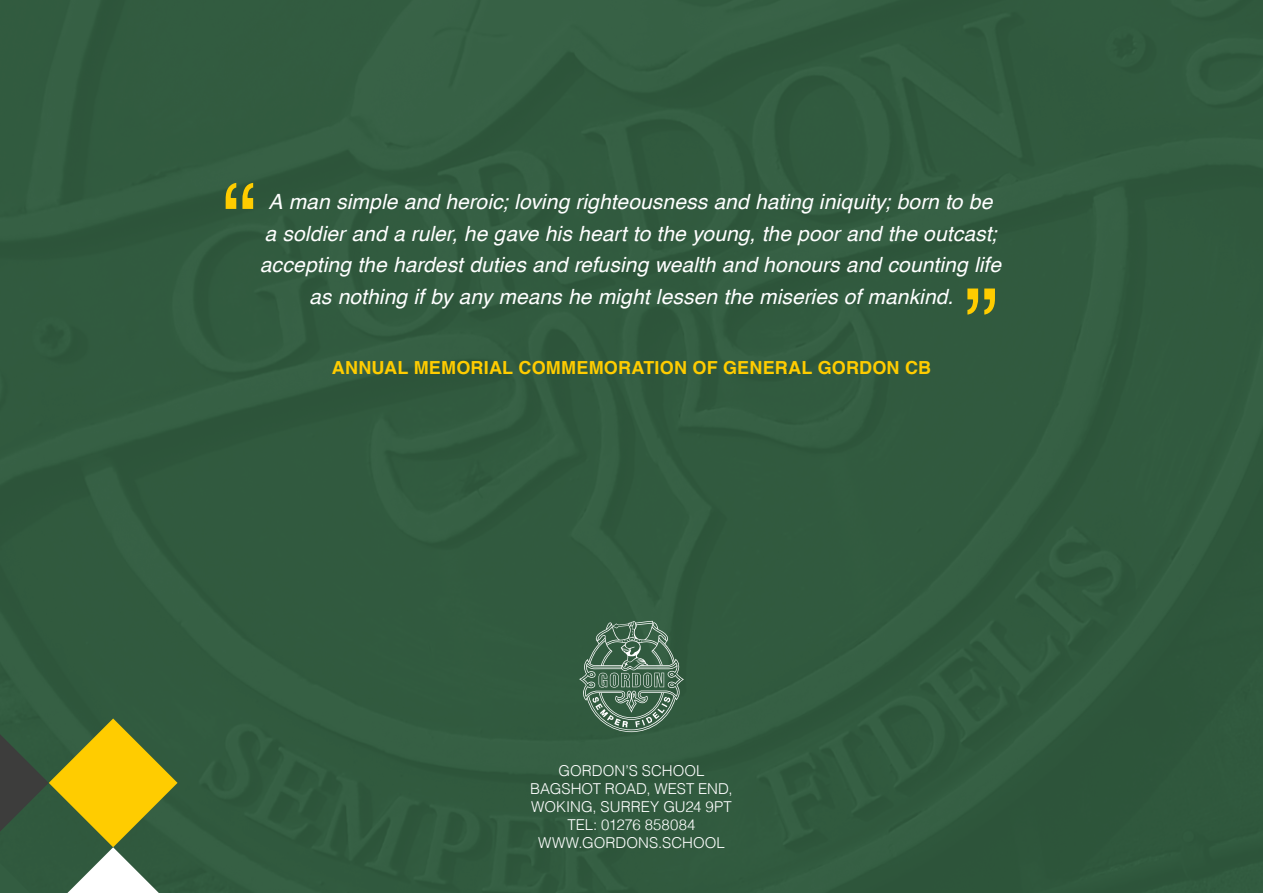
<style>
.page{position:relative;width:1263px;height:893px;background:#315a3f}
.page>*{position:absolute;margin:0;border:0;box-sizing:border-box;transform-origin:0 0}
.t1{font:italic 21px/31.5px "Helvetica";letter-spacing:.005em;color:#fff;text-align:center}
.t2{font:700 18px "Helvetica";letter-spacing:.01em;color:#fc0}
.t3{font:300 15px/18px "Helvetica";letter-spacing:.005em;color:#fff;text-align:center}
</style>
<div class="page">
<svg style="left:0;top:718px;width:178px;height:175px;background:#76813a"></svg>
<svg style="left:226px;top:183px;width:27px;height:26px"></svg>
<svg style="left:967px;top:288px;width:28px;height:27px"></svg>
<svg style="left:579px;top:621px;width:105px;height:111px;background:#54765f"></svg>
<p class="t1" style="left:260px;top:187px;width:743px">A man simple and heroic; loving righteousness and hating iniquity; born to be<br>a soldier and a ruler, he gave his heart to the young, the poor and the outcast; accepting the hardest duties and refusing wealth and honours and counting life as nothing if by any means he might lessen the miseries of mankind.</p>
<p class="t2" style="left:332px;top:357px;width:601px">ANNUAL MEMORIAL COMMEMORATION OF GENERAL GORDON CB</p>
<p class="t3" style="left:530px;top:761px;width:204px">GORDON’S SCHOOL<br>BAGSHOT ROAD, WEST END,<br>WOKING, SURREY GU24 9PT<br>TEL: 01276 858084<br>WWW.GORDONS.SCHOOL</p>
</div>
